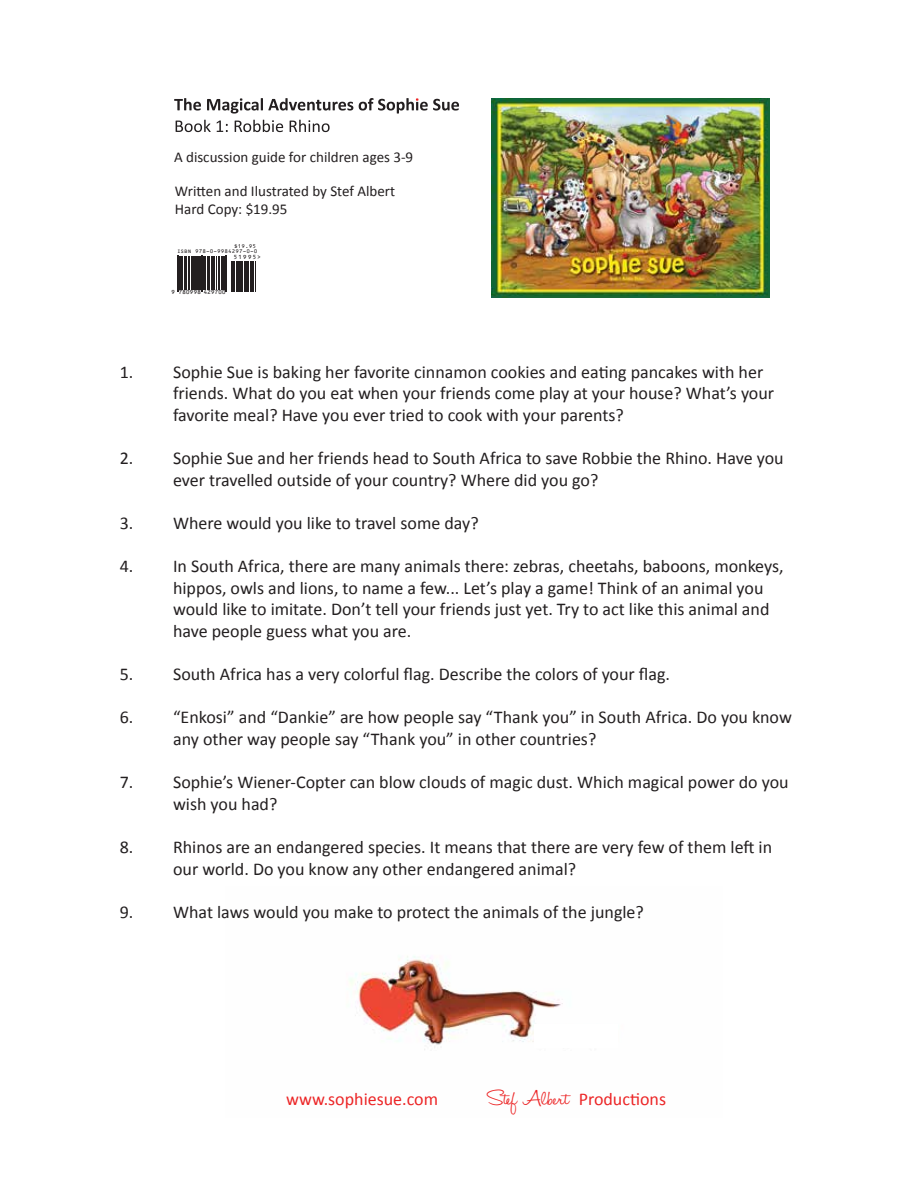
<style>
.page{position:relative;width:918px;height:1188px;background:#fff}
.page>*{position:absolute;margin:0;border:0;box-sizing:border-box;transform-origin:0 0}
.t1{font:18px/21.6px "Calibri";color:#231f20}
.t2{font:18px "Calibri";color:#ec2526}
.t3{font:15px/18px "Calibri";color:#231f20}
.t4{font:5.55px "OCRB";letter-spacing:-.065em;color:#231f20}
.t5{font:5.1px "OCRB";color:#231f20}
.s1{font-family:"Halo Handletter";font-size:24px}
</style>
<div class="page">
<img style="left:491px;top:98px;width:278px;height:200px">
<svg style="left:174px;top:98px;width:27px;height:13px"></svg>
<svg style="left:207px;top:98px;width:146px;height:16px"></svg>
<svg style="left:359px;top:98px;width:100px;height:16px"></svg>
<svg style="left:176px;top:120px;width:35px;height:12px"></svg>
<svg style="left:217px;top:120px;width:11px;height:12px"></svg>
<svg style="left:235px;top:120px;width:48px;height:12px"></svg>
<svg style="left:290px;top:120px;width:40px;height:12px"></svg>
<hr style="left:177px;top:256px;width:1px;height:36px;background:#231f20">
<hr style="left:178px;top:256px;width:1px;height:36px;background:#231f20">
<hr style="left:179px;top:256px;width:2px;height:33px;background:#231f20">
<hr style="left:181px;top:256px;width:1px;height:33px;background:#231f20">
<hr style="left:184px;top:256px;width:1px;height:33px;background:#231f20">
<hr style="left:186px;top:256px;width:1px;height:33px;background:#231f20">
<hr style="left:187px;top:256px;width:1px;height:33px;background:#231f20">
<hr style="left:188px;top:256px;width:2px;height:33px;background:#231f20">
<hr style="left:191px;top:256px;width:1px;height:33px;background:#231f20">
<hr style="left:192px;top:256px;width:1px;height:33px;background:#231f20">
<hr style="left:194px;top:256px;width:1px;height:33px;background:#231f20">
<hr style="left:195px;top:256px;width:2px;height:33px;background:#231f20">
<hr style="left:198px;top:256px;width:1px;height:33px;background:#231f20">
<hr style="left:199px;top:256px;width:2px;height:33px;background:#231f20">
<hr style="left:201px;top:256px;width:1px;height:36px;background:#231f20">
<hr style="left:202px;top:256px;width:1px;height:36px;background:#231f20">
<hr style="left:203px;top:256px;width:1px;height:33px;background:#231f20">
<hr style="left:204px;top:256px;width:2px;height:33px;background:#231f20">
<hr style="left:207px;top:256px;width:1px;height:33px;background:#231f20">
<hr style="left:209px;top:256px;width:1px;height:33px;background:#231f20">
<hr style="left:211px;top:256px;width:1px;height:33px;background:#231f20">
<hr style="left:213px;top:256px;width:1px;height:33px;background:#231f20">
<hr style="left:214px;top:256px;width:1px;height:33px;background:#231f20">
<hr style="left:217px;top:256px;width:1px;height:33px;background:#231f20">
<hr style="left:218px;top:256px;width:2px;height:33px;background:#231f20">
<hr style="left:221px;top:256px;width:1px;height:33px;background:#231f20">
<hr style="left:222px;top:256px;width:1px;height:33px;background:#231f20">
<hr style="left:224px;top:256px;width:1px;height:33px;background:#231f20">
<hr style="left:226px;top:256px;width:1px;height:36px;background:#231f20">
<hr style="left:227px;top:256px;width:1px;height:36px;background:#231f20">
<hr style="left:231px;top:261px;width:1px;height:31px;background:#231f20">
<hr style="left:232px;top:261px;width:1px;height:31px;background:#231f20">
<hr style="left:234px;top:261px;width:1px;height:31px;background:#231f20">
<hr style="left:237px;top:261px;width:1px;height:31px;background:#231f20">
<hr style="left:238px;top:261px;width:1px;height:31px;background:#231f20">
<hr style="left:239px;top:261px;width:1px;height:31px;background:#231f20">
<hr style="left:241px;top:261px;width:1px;height:31px;background:#231f20">
<hr style="left:242px;top:261px;width:1px;height:31px;background:#231f20">
<hr style="left:245px;top:261px;width:1px;height:31px;background:#231f20">
<hr style="left:246px;top:261px;width:1px;height:31px;background:#231f20">
<hr style="left:247px;top:261px;width:1px;height:31px;background:#231f20">
<hr style="left:249px;top:261px;width:1px;height:31px;background:#231f20">
<hr style="left:250px;top:261px;width:1px;height:31px;background:#231f20">
<hr style="left:252px;top:261px;width:1px;height:31px;background:#231f20">
<hr style="left:253px;top:261px;width:1px;height:31px;background:#231f20">
<hr style="left:256px;top:261px;width:1px;height:31px;background:#231f20">
<img style="left:350px;top:956px;width:213px;height:94px">
<div style="left:534px;top:1025px;width:83px;height:23px;background:#fff"></div>
<p class="t1" style="left:120px;top:361px;width:15px">1.</p>
<p class="t1" style="left:120px;top:447px;width:15px">2.</p>
<p class="t1" style="left:120px;top:512px;width:15px">3.</p>
<p class="t1" style="left:120px;top:555px;width:15px">4.</p>
<p class="t1" style="left:120px;top:663px;width:15px">5.</p>
<p class="t1" style="left:120px;top:706px;width:15px">6.</p>
<p class="t1" style="left:120px;top:771px;width:15px">7.</p>
<p class="t1" style="left:120px;top:836px;width:15px">8.</p>
<p class="t1" style="left:120px;top:901px;width:15px">9.</p>
<p class="t3" style="left:174px;top:148px;width:241px">A discussion guide for children ages 3-9</p>
<p class="t3" style="left:175px;top:182px;width:222px">Written and Ilustrated by Stef Albert<br>Hard Copy: $19.95</p>
<p class="t5" style="left:234px;top:243px;width:23px">$19.95</p>
<p class="t5" style="left:177px;top:249px;width:82px">ISBN 978-0-9984297-0-0</p>
<p class="t4" style="left:233px;top:255px;width:29px">51995&gt;</p>
<p class="t4" style="left:171px;top:290px;width:56px">9 780998 429700</p>
<p class="t1" style="left:173px;top:361px;width:603px">Sophie Sue is baking her favorite cinnamon cookies and eating pancakes with her friends. What do you eat when your friends come play at your house? What’s your favorite meal? Have you ever tried to cook with your parents?</p>
<p class="t1" style="left:173px;top:447px;width:612px">Sophie Sue and her friends head to South Africa to save Robbie the Rhino. Have you ever travelled outside of your country? Where did you go?</p>
<p class="t1" style="left:173px;top:512px;width:307px">Where would you like to travel some day?</p>
<p class="t1" style="left:173px;top:555px;width:612px">In South Africa, there are many animals there: zebras, cheetahs, baboons, monkeys, hippos, owls and lions, to name a few... Let’s play a game! Think of an animal you would like to imitate. Don’t tell your friends just yet. Try to act like this animal and have people guess what you are.</p>
<p class="t1" style="left:173px;top:663px;width:499px">South Africa has a very colorful flag. Describe the colors of your flag.</p>
<p class="t1" style="left:173px;top:706px;width:620px">“Enkosi” and “Dankie” are how people say “Thank you” in South Africa. Do you know any other way people say “Thank you” in other countries?</p>
<p class="t1" style="left:173px;top:771px;width:617px">Sophie’s Wiener-Copter can blow clouds of magic dust. Which magical power do you wish you had?</p>
<p class="t1" style="left:173px;top:836px;width:601px">Rhinos are an endangered species. It means that there are very few of them left in our world. Do you know any other endangered animal?</p>
<p class="t1" style="left:173px;top:901px;width:472px">What laws would you make to protect the animals of the jungle?</p>
<p class="t2" style="left:286px;top:1088px;width:153px">www.sophiesue.com</p>
<p class="t2" style="left:487px;top:1088px;width:180px"><span class="s1">Stef Albert</span> Productions</p>
</div>
